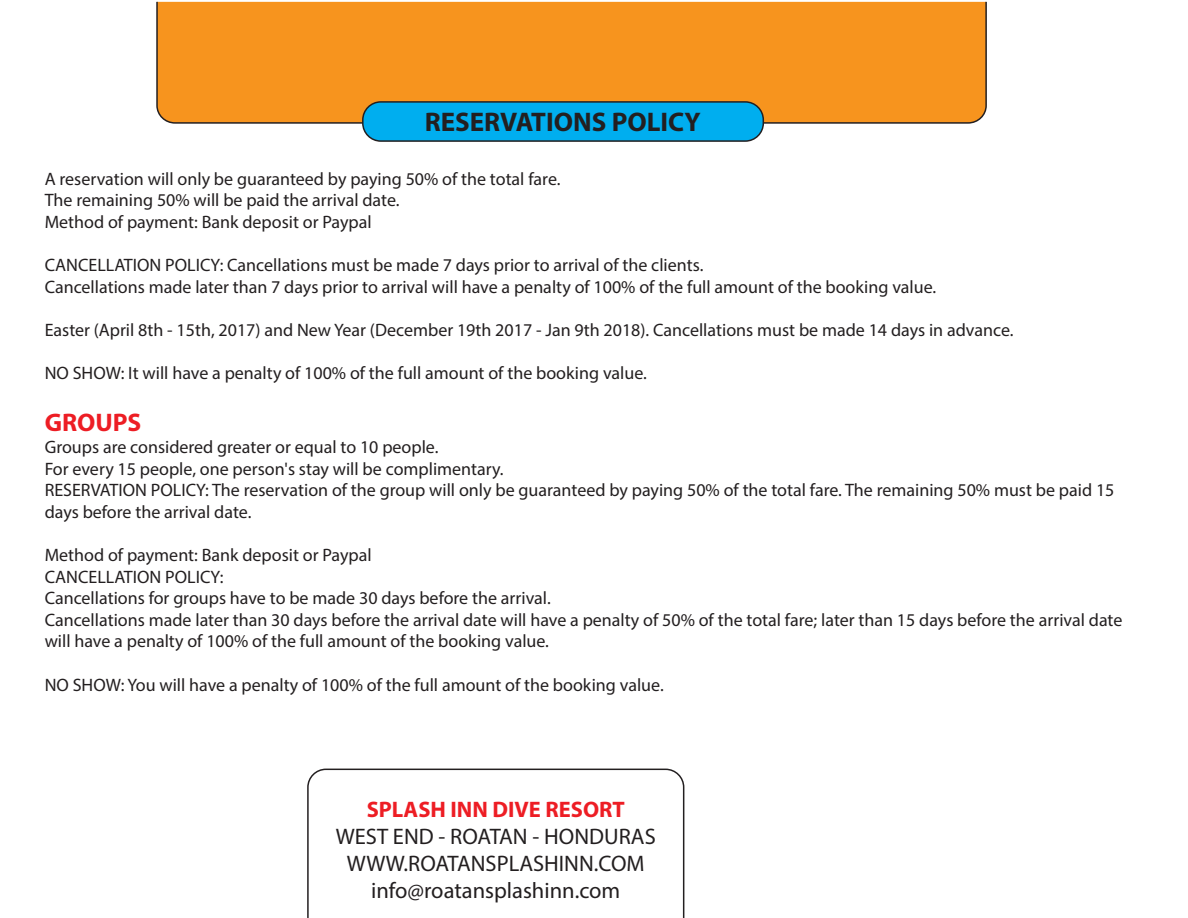
<style>
.page{position:relative;width:1188px;height:918px;background:#fff}
.page>*{position:absolute;margin:0;border:0;box-sizing:border-box;transform-origin:0 0}
.t1{font:700 27px "Myriad Pro";color:#231f20}
.t2{font:700 25.5px "Myriad Pro";color:#ed1d24}
.t3{font:22.5px/27px "Myriad Pro";color:#231f20;text-align:center}
.t4{font:700 22.5px "Myriad Pro";color:#ed1d24}
.t5{font:18px/21.6px "Myriad Pro";color:#231f20}
</style>
<div class="page">
<div style="left:156px;top:1px;width:831px;height:123px;background:#f7941e"></div>
<div style="left:363px;top:102px;width:400px;height:39px;background:#00aeef;border-radius:18px"></div>
<div style="left:362px;top:101px;width:402px;height:41px;border:2px solid #231f20;border-radius:18px"></div>
<svg style="left:307px;top:768px;width:378px;height:150px"></svg>
<h1 class="t1" style="left:425px;top:104px;width:278px">RESERVATIONS POLICY</h1>
<p class="t5" style="left:45px;top:168px;width:517px">A reservation will only be guaranteed by paying 50% of the total fare.<br>The remaining 50% will be paid the arrival date.<br>Method of payment: Bank deposit or Paypal</p>
<p class="t5" style="left:45px;top:254px;width:893px">CANCELLATION POLICY: Cancellations must be made 7 days prior to arrival of the clients.<br>Cancellations made later than 7 days prior to arrival will have a penalty of 100% of the full amount of the booking value.</p>
<p class="t5" style="left:45px;top:319px;width:970px">Easter (April 8th - 15th, 2017) and New Year (December 19th 2017 - Jan 9th 2018). Cancellations must be made 14 days in advance.</p>
<p class="t5" style="left:45px;top:362px;width:604px">NO SHOW: It will have a penalty of 100% of the full amount of the booking value.</p>
<h2 class="t2" style="left:45px;top:406px;width:98px">GROUPS</h2>
<p class="t5" style="left:45px;top:436px;width:1071px">Groups are considered greater or equal to 10 people.<br>For every 15 people, one person's stay will be complimentary.<br>RESERVATION POLICY: The reservation of the group will only be guaranteed by paying 50% of the total fare. The remaining 50% must be paid 15 days before the arrival date.</p>
<p class="t5" style="left:45px;top:544px;width:1079px">Method of payment: Bank deposit or Paypal<br>CANCELLATION POLICY:<br>Cancellations for groups have to be made 30 days before the arrival.<br>Cancellations made later than 30 days before the arrival date will have a penalty of 50% of the total fare; later than 15 days before the arrival date will have a penalty of 100% of the full amount of the booking value.</p>
<p class="t5" style="left:45px;top:673px;width:621px">NO SHOW: You will have a penalty of 100% of the full amount of the booking value.</p>
<p class="t4" style="left:367px;top:795px;width:260px">SPLASH INN DIVE RESORT</p>
<p class="t3" style="left:336px;top:823px;width:321px">WEST END - ROATAN - HONDURAS<br>WWW.ROATANSPLASHINN.COM info@roatansplashinn.com</p>
</div>
